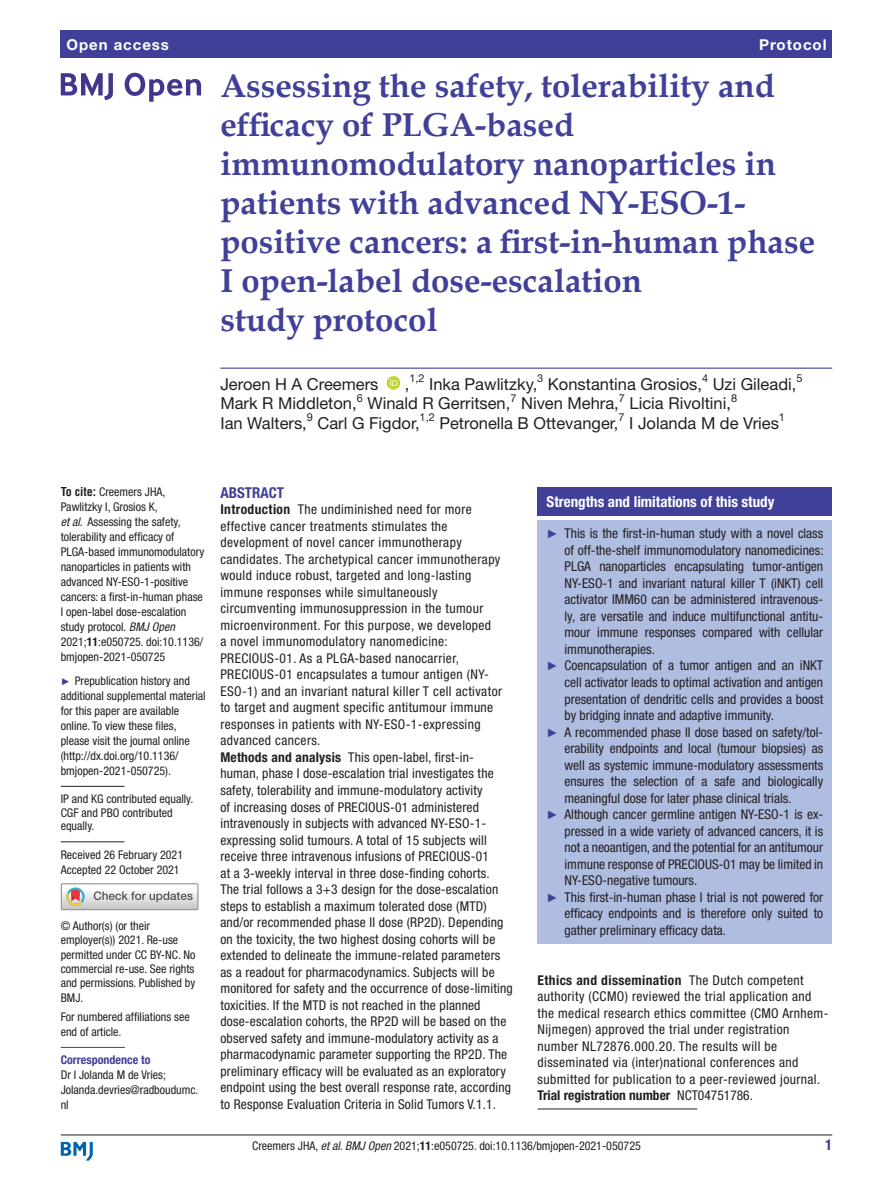
<style>
.page{position:relative;width:893px;height:1191px;background:#fff}
.page>*{position:absolute;margin:0;border:0;box-sizing:border-box;transform-origin:0 0}
.t1{font:700 33px/39px "Book Antiqua";color:#414099}
.t2{font:16.5px "Helvetica Neue LT Std";color:#231f20}
.t3{font:700 condensed 15px "Helvetica Neue LT Std";color:#fff}
.t4{font:700 15px "Helvetica Neue LT Std";letter-spacing:.065em;color:#fff}
.t5{font:700 condensed 15px "Helvetica Neue LT Std";color:#414099}
.t6{font:condensed 13.5px/16.5px "Helvetica Neue LT Std";letter-spacing:.015em;color:#231f20}
.t7{font:condensed 12px/15px "Helvetica Neue LT Std";color:#231f20}
.t8{font:700 condensed 12px "Helvetica Neue LT Std";color:#414099}
.t9{font:10.95px "Helvetica Neue LT Std";color:#231f20}
.s1{font-family:"Helvetica LT Std";font-weight:700}
.s2{font-style:italic}
.s3{font-weight:700}
.s4{font-family:"Arial";font-stretch:normal;font-size:9.75px;color:#414099}
.s5{font-family:"Arial";font-stretch:normal;font-size:12px;color:#414099}
</style>
<div class="page">
<hr style="left:61px;top:1134px;width:771px;height:1px;background:#231f20">
<svg style="left:61px;top:1141px;width:32px;height:19px"></svg>
<div style="left:61px;top:31px;width:771px;height:27px;background:#414099"></div>
<hr style="left:220px;top:367px;width:612px;height:2px;background:#414099">
<svg style="left:387px;top:376px;width:13px;height:14px"></svg>
<hr style="left:61px;top:786px;width:64px;height:1px;background:#231f20">
<hr style="left:61px;top:841px;width:64px;height:1px;background:#231f20">
<hr style="left:61px;top:1047px;width:64px;height:1px;background:#414099">
<svg style="left:61px;top:73px;width:52px;height:27px"></svg>
<svg style="left:125px;top:73px;width:76px;height:29px"></svg>
<div style="left:61px;top:883px;width:138px;height:27px;border:1px solid #969090"></div>
<svg style="left:61px;top:883px;width:137px;height:26px"></svg>
<hr style="left:538px;top:1108px;width:159px;height:1px;background:#231f20">
<div style="left:538px;top:487px;width:294px;height:29px;background:#414099"></div>
<div style="left:538px;top:520px;width:294px;height:423px;background:#afbde1"></div>
<p class="t4" style="left:66px;top:35px;width:104px">Open access</p>
<p class="t4" style="left:759px;top:35px;width:69px">Protocol</p>
<h1 class="t1" style="left:220px;top:66px;width:596px">Assessing the safety, tolerability and efficacy of PLGA-based immunomodulatory nanoparticles in patients with advanced NY-ESO-1- positive cancers: a first-in-human phase<br>I open-label dose-escalation<br>study protocol</h1>
<p class="t2" style="left:220px;top:374px;width:160px">Jeroen H A Creemers</p>
<p class="t2" style="left:405px;top:374px;width:6px">,</p>
<p class="t9" style="left:409px;top:372px;width:17px">1,2</p>
<p class="t2" style="left:429px;top:374px;width:110px">Inka Pawlitzky,</p>
<p class="t9" style="left:537px;top:372px;width:8px">3</p>
<p class="t2" style="left:548px;top:374px;width:156px">Konstantina Grosios,</p>
<p class="t9" style="left:702px;top:372px;width:8px">4</p>
<p class="t2" style="left:713px;top:374px;width:85px">Uzi Gileadi,</p>
<p class="t9" style="left:796px;top:372px;width:8px">5</p>
<p class="t2" style="left:220px;top:393px;width:138px">Mark R Middleton,</p>
<p class="t9" style="left:357px;top:391px;width:8px">6</p>
<p class="t2" style="left:367px;top:393px;width:145px">Winald R Gerritsen,</p>
<p class="t9" style="left:510px;top:391px;width:8px">7</p>
<p class="t2" style="left:521px;top:393px;width:99px">Niven Mehra,</p>
<p class="t9" style="left:619px;top:391px;width:8px">7</p>
<p class="t2" style="left:630px;top:393px;width:103px">Licia Rivoltini,</p>
<p class="t9" style="left:731px;top:391px;width:8px">8</p>
<p class="t2" style="left:220px;top:413px;width:88px">Ian Walters,</p>
<p class="t9" style="left:307px;top:411px;width:8px">9</p>
<p class="t2" style="left:318px;top:413px;width:104px">Carl G Figdor,</p>
<p class="t9" style="left:420px;top:411px;width:17px">1,2</p>
<p class="t2" style="left:439px;top:413px;width:181px">Petronella B Ottevanger,</p>
<p class="t9" style="left:618px;top:411px;width:8px">7</p>
<p class="t2" style="left:629px;top:413px;width:151px">I Jolanda M de Vries</p>
<p class="t9" style="left:779px;top:411px;width:8px">1</p>
<p class="t7" style="left:61px;top:484px;width:145px"><span class="s1">To cite:</span> Creemers JHA,<br>Pawlitzky I, Grosios K,<br><span class="s2">et al</span>. Assessing the safety, tolerability and efficacy of<br>PLGA-based immunomodulatory nanoparticles in patients with advanced NY-ESO-1-positive cancers: a first-in-human phase<br>I open-label dose-escalation study protocol. <span class="s2">BMJ Open<br></span>2021;<span class="s3">11</span>:e050725. doi:10.1136/ bmjopen-2021-050725</p>
<p class="t7" style="left:61px;top:673px;width:146px"><span class="s4">►</span> Prepublication history and additional supplemental material for this paper are available online. To view these files, please visit the journal online (http://dx.doi.org/10.1136/ bmjopen-2021-050725).</p>
<p class="t7" style="left:61px;top:792px;width:134px;line-height:13.5px">IP and KG contributed equally.<br>CGF and PBO contributed equally.</p>
<p class="t7" style="left:61px;top:847px;width:124px">Received 26 February 2021<br>Accepted 22 October 2021</p>
<p class="t7" style="left:61px;top:918px;width:136px;line-height:14.4px">© Author(s) (or their employer(s)) 2021. Re-use permitted under CC BY-NC. No commercial re-use. See rights and permissions. Published by<br>BMJ.</p>
<p class="t7" style="left:61px;top:1009px;width:130px">For numbered affiliations see end of article.</p>
<p class="t8" style="left:61px;top:1052px;width:91px">Correspondence to</p>
<p class="t7" style="left:61px;top:1067px;width:139px">Dr I Jolanda M de Vries;<br>Jolanda.devries@radboudumc. nl</p>
<p class="t5" style="left:220px;top:483px;width:65px">ABSTRACT</p>
<p class="t6" style="left:220px;top:501px;width:294px"><span class="s3">Introduction</span> The undiminished need for more effective cancer treatments stimulates the development of novel cancer immunotherapy candidates. The archetypical cancer immunotherapy would induce robust, targeted and long-lasting immune responses while simultaneously circumventing immunosuppression in the tumour microenvironment. For this purpose, we developed<br>a novel immunomodulatory nanomedicine:<br>PRECIOUS-01. As a PLGA-based nanocarrier, PRECIOUS-01 encapsulates a tumour antigen (NY-ESO-1) and an invariant natural killer T cell activator to target and augment specific antitumour immune responses in patients with NY-ESO-1-expressing advanced cancers.<br><span class="s3">Methods and analysis</span> This open-label, first-in&shy;human, phase I dose-escalation trial investigates the safety, tolerability and immune-modulatory activity<br>of increasing doses of PRECIOUS-01 administered intravenously in subjects with advanced NY-ESO-1- expressing solid tumours. A total of 15 subjects will receive three intravenous infusions of PRECIOUS-01<br>at a 3-weekly interval in three dose-finding cohorts.<br>The trial follows a 3+3 design for the dose-escalation steps to establish a maximum tolerated dose (MTD) and/or recommended phase II dose (RP2D). Depending on the toxicity, the two highest dosing cohorts will be extended to delineate the immune-related parameters as a readout for pharmacodynamics. Subjects will be monitored for safety and the occurrence of dose-limiting toxicities. If the MTD is not reached in the planned dose-escalation cohorts, the RP2D will be based on the observed safety and immune-modulatory activity as a pharmacodynamic parameter supporting the RP2D. The preliminary efficacy will be evaluated as an exploratory endpoint using the best overall response rate, according to Response Evaluation Criteria in Solid Tumors V.1.1.</p>
<p class="t3" style="left:547px;top:492px;width:229px">Strengths and limitations of this study</p>
<p class="t6" style="left:547px;top:525px;width:278px"><span class="s5">►</span> This is the first-in-human study with a novel class</p>
<p class="t6" style="left:565px;top:542px;width:261px">of off-the-shelf immunomodulatory nanomedicines:</p>
<p class="t6" style="left:565px;top:558px;width:260px">PLGA nanoparticles encapsulating tumor-antigen</p>
<p class="t6" style="left:565px;top:575px;width:260px">NY-ESO-1 and invariant natural killer T (iNKT) cell</p>
<p class="t6" style="left:565px;top:591px;width:260px">activator IMM60 can be administered intravenous-</p>
<p class="t6" style="left:565px;top:608px;width:260px">ly, are versatile and induce multifunctional antitu-</p>
<p class="t6" style="left:565px;top:624px;width:260px">mour immune responses compared with cellular</p>
<p class="t6" style="left:565px;top:641px;width:92px">immunotherapies.</p>
<p class="t6" style="left:547px;top:657px;width:278px"><span class="s5">►</span> Coencapsulation of a tumor antigen and an iNKT</p>
<p class="t6" style="left:565px;top:674px;width:260px">cell activator leads to optimal activation and antigen</p>
<p class="t6" style="left:565px;top:690px;width:260px">presentation of dendritic cells and provides a boost</p>
<p class="t6" style="left:565px;top:707px;width:211px">by bridging innate and adaptive immunity.</p>
<p class="t6" style="left:547px;top:723px;width:278px"><span class="s5">►</span> A recommended phase II dose based on safety/tol-</p>
<p class="t6" style="left:565px;top:740px;width:260px">erability endpoints and local (tumour biopsies) as</p>
<p class="t6" style="left:565px;top:756px;width:260px">well as systemic immune-modulatory assessments</p>
<p class="t6" style="left:565px;top:773px;width:260px">ensures the selection of a safe and biologically</p>
<p class="t6" style="left:565px;top:789px;width:228px">meaningful dose for later phase clinical trials.</p>
<p class="t6" style="left:547px;top:806px;width:278px"><span class="s5">►</span> Although cancer germline antigen NY-ESO-1 is ex-</p>
<p class="t6" style="left:565px;top:822px;width:260px">pressed in a wide variety of advanced cancers, it is</p>
<p class="t6" style="left:565px;top:839px;width:260px">not a neoantigen, and the potential for an antitumour</p>
<p class="t6" style="left:565px;top:855px;width:260px">immune response of PRECIOUS-01 may be limited in</p>
<p class="t6" style="left:565px;top:872px;width:134px">NY-ESO-negative tumours.</p>
<p class="t6" style="left:547px;top:888px;width:278px"><span class="s5">►</span> This first-in-human phase I trial is not powered for</p>
<p class="t6" style="left:565px;top:905px;width:260px">efficacy endpoints and is therefore only suited to</p>
<p class="t6" style="left:565px;top:921px;width:163px">gather preliminary efficacy data.</p>
<p class="t6" style="left:538px;top:971px;width:292px"><span class="s3">Ethics and dissemination</span> The Dutch competent authority (CCMO) reviewed the trial application and the medical research ethics committee (CMO Arnhem-Nijmegen) approved the trial under registration number NL72876.000.20. The results will be disseminated via (inter)national conferences and submitted for publication to a peer-reviewed journal.<br><span class="s3">Trial registration number</span> NCT04751786.</p>
<p class="t7" style="left:252px;top:1137px;width:390px">Creemers JHA, <span class="s2">et al</span>. <span class="s2">BMJ Open</span> 2021;<span class="s3">11</span>:e050725. doi:10.1136/bmjopen-2021-050725</p>
<p class="t5" style="left:825px;top:1135px;width:9px">1</p>
</div>
